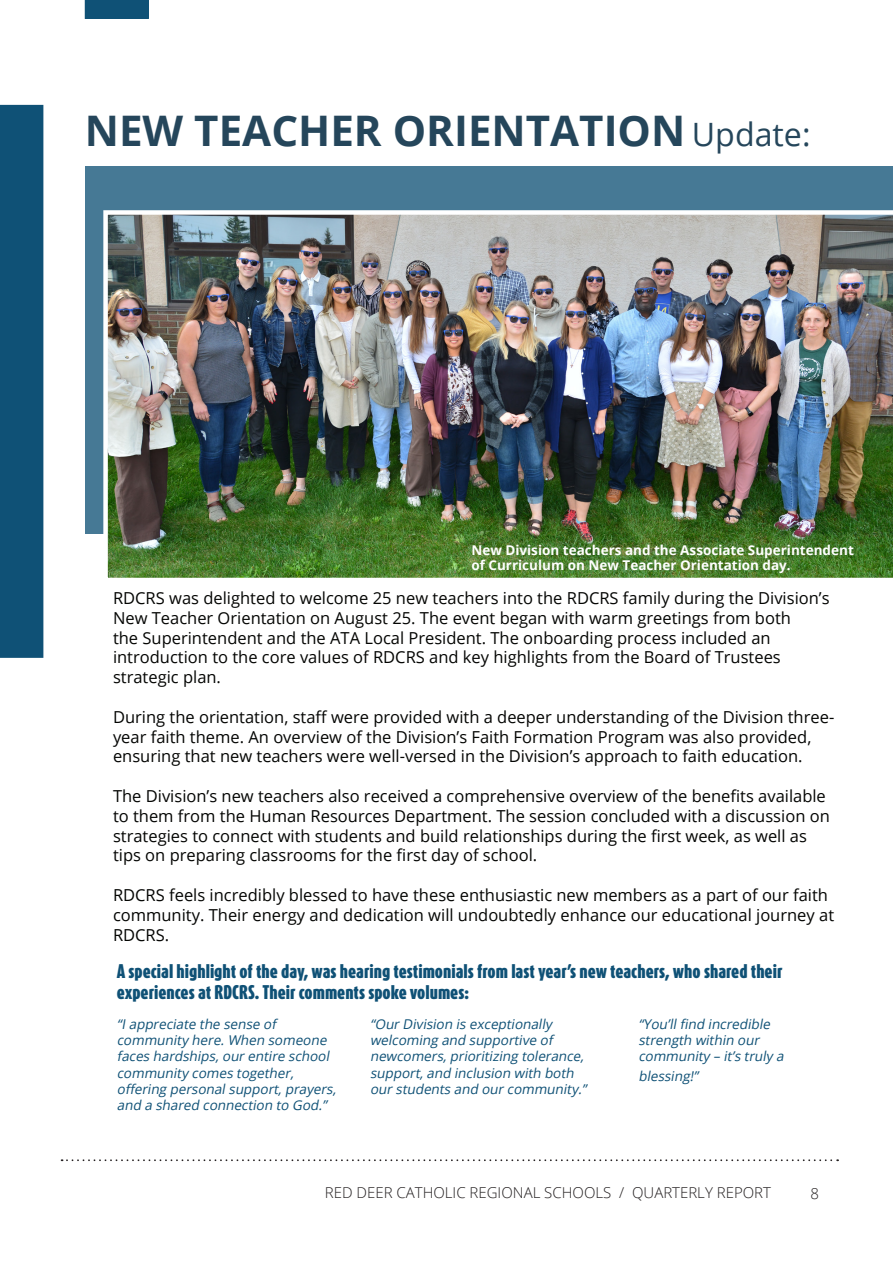
<style>
.page{position:relative;width:893px;height:1263px;background:#fff}
.page>*{position:absolute;margin:0;border:0;box-sizing:border-box;transform-origin:0 0}
.t1{font:700 42.15px "Open Sans";color:#25465b}
.Page_Section_Title_-_Black{font:16.5px/19.8px "Open Sans";color:#040503}
.Page_Section_Title_-_Black-2{font:900 16.5px/21px "Dax Compact Pro";color:#0f5176}
.Page_Section_Title_-_Black-3{font:300 15px "Open Sans";color:#231f20}
.Table_of_Contents_Numbers{font:300 15px "Open Sans";color:#231f20}
.Page_Section_Title_-_Black-4{font:italic 13.5px/16.2px "Open Sans";color:#0f5176}
.Subhead{font:700 13.5px/15px "Open Sans";color:#fff}
.s1{font-weight:400;font-size:32.25px}
</style>
<div class="page">
<div style="left:0;top:105px;width:43px;height:553px;background:#0f5176"></div>
<div style="left:85px;top:0;width:63px;height:18px;background:#0f5176"></div>
<div style="left:85px;top:0;width:64px;height:19px;border:1px solid #0f5176"></div>
<svg style="left:62px;top:1159px;width:776px;height:2px"></svg>
<div style="left:85px;top:166px;width:808px;height:368px;background:#467995"></div>
<img style="left:103px;top:210px;width:790px;height:368px">
<p class="t1" style="left:85px;top:101px;width:727px">NEW TEACHER ORIENTATION <span class="s1">Update:</span></p>
<p class="Subhead" style="left:471px;top:542px;width:384px">New Division teachers and the Associate Superintendent of Curriculum on New Teacher Orientation day.</p>
<p class="Page_Section_Title_-_Black" style="left:113px;top:588px;width:718px">RDCRS was delighted to welcome 25 new teachers into the RDCRS family during the Division’s New Teacher Orientation on August 25. The event began with warm greetings from both<br>the Superintendent and the ATA Local President. The onboarding process included an introduction to the core values of RDCRS and key highlights from the Board of Trustees strategic plan.</p>
<p class="Page_Section_Title_-_Black" style="left:113px;top:706px;width:723px">During the orientation, staff were provided with a deeper understanding of the Division three&shy;year faith theme. An overview of the Division’s Faith Formation Program was also provided, ensuring that new teachers were well-versed in the Division’s approach to faith education.</p>
<p class="Page_Section_Title_-_Black" style="left:113px;top:786px;width:718px">The Division’s new teachers also received a comprehensive overview of the benefits available to them from the Human Resources Department. The session concluded with a discussion on strategies to connect with students and build relationships during the first week, as well as tips on preparing classrooms for the first day of school.</p>
<p class="Page_Section_Title_-_Black" style="left:113px;top:885px;width:723px">RDCRS feels incredibly blessed to have these enthusiastic new members as a part of our faith community. Their energy and dedication will undoubtedly enhance our educational journey at<br>RDCRS.</p>
<p class="Page_Section_Title_-_Black-2" style="left:117px;top:960px;width:667px">A special highlight of the day, was hearing testimonials from last year’s new teachers, who shared their experiences at RDCRS. Their comments spoke volumes:</p>
<p class="Page_Section_Title_-_Black-4" style="left:638px;top:1015px;width:150px">“You’llfind incredible strength within our community – it’s truly a</p>
<p class="Page_Section_Title_-_Black-4" style="left:638px;top:1067px;width:64px">blessing!”</p>
<p class="Page_Section_Title_-_Black-4" style="left:117px;top:1016px;width:224px">“Iappreciate the sense of community here.When someone faces hardships,ourentire school community comes together, offering personalsupport,prayers, and a shared connection to God.”</p>
<p class="Page_Section_Title_-_Black-4" style="left:370px;top:1016px;width:221px">“OurDivision is exceptionally welcoming and supportive of newcomers,prioritizing tolerance, support,and inclusion with both ourstudents and ourcommunity.”</p>
<p class="Page_Section_Title_-_Black-3" style="left:325px;top:1182px;width:448px">RED DEER CATHOLIC REGIONAL SCHOOLS / QUARTERLY REPORT</p>
<p class="Table_of_Contents_Numbers" style="left:810px;top:1183px;width:10px">8</p>
</div>
